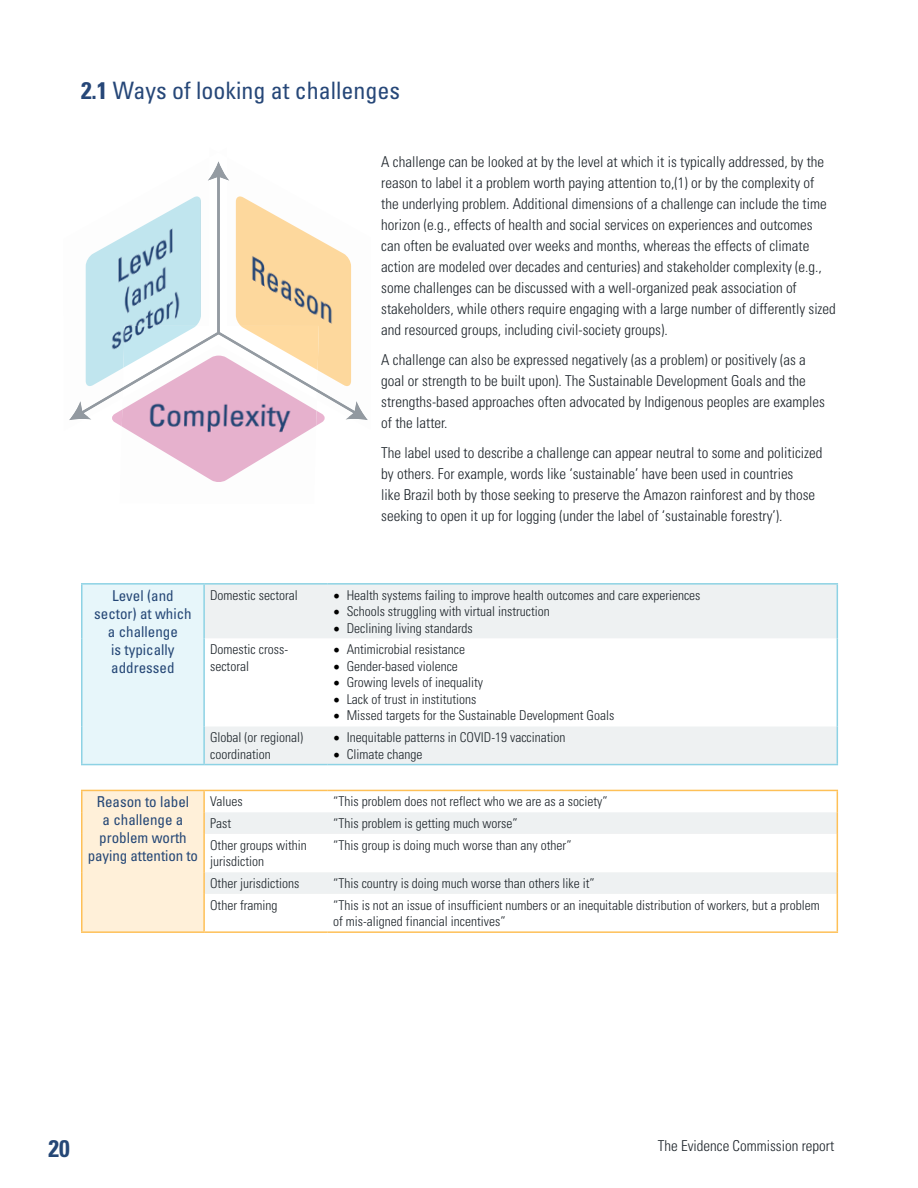
<style>
.page{position:relative;width:918px;height:1188px;background:#fff}
.page>*{position:absolute;margin:0;border:0;box-sizing:border-box;transform-origin:0 0}
.t1{font:condensed 24px "Univers LT Std";color:#264778}
.t2{font:700 condensed 24px "Univers";color:#254776}
.t3{font:300 condensed 15px/21px "Univers";color:#1e252b}
.t4{font:condensed 15px/18px "Univers";color:#254776;text-align:center}
.t5{font:300 condensed 13.5px/16.5px "Univers";color:#1e252b}
.s1{font-family:"Univers";font-weight:700}
.s2{font-family:"Minion Pro";font-weight:400;font-stretch:normal;font-size:18px;color:#000}
</style>
<div class="page">
<img style="left:129px;top:426px;width:180px;height:56px">
<img style="left:227px;top:201px;width:125px;height:229px">
<img style="left:236px;top:196px;width:115px;height:130px">
<img style="left:85px;top:264px;width:124px;height:167px">
<img style="left:86px;top:196px;width:115px;height:130px">
<img style="left:209px;top:161px;width:18px;height:19px">
<svg style="left:69px;top:326px;width:299px;height:100px"></svg>
<div style="left:82px;top:584px;width:122px;height:181px;background:#e7f6fa"></div>
<div style="left:205px;top:585px;width:632px;height:54px;background:#eef1f2"></div>
<svg style="left:205px;top:639px;width:632px;height:292px"></svg>
<div style="left:82px;top:790px;width:122px;height:142px;background:#fff0d9"></div>
<hr style="left:326px;top:765px;width:2px;height:25px;background:#fff">
<hr style="left:81px;top:585px;width:1px;height:54px;background:#8dd2e4">
<hr style="left:81px;top:639px;width:1px;height:87px;background:#8dd2e4">
<hr style="left:81px;top:726px;width:1px;height:38px;background:#8dd2e4">
<hr style="left:81px;top:583px;width:123px;height:2px;background:#8dd2e4">
<hr style="left:203px;top:585px;width:2px;height:54px;background:#8dd2e4">
<hr style="left:204px;top:583px;width:123px;height:2px;background:#8dd2e4">
<hr style="left:327px;top:583px;width:511px;height:2px;background:#8dd2e4">
<hr style="left:837px;top:585px;width:1px;height:54px;background:#8dd2e4">
<hr style="left:203px;top:639px;width:2px;height:87px;background:#8dd2e4">
<hr style="left:837px;top:639px;width:1px;height:87px;background:#8dd2e4">
<hr style="left:203px;top:726px;width:2px;height:38px;background:#8dd2e4">
<hr style="left:837px;top:726px;width:1px;height:38px;background:#8dd2e4">
<hr style="left:81px;top:764px;width:123px;height:1px;background:#8dd2e4">
<hr style="left:204px;top:764px;width:123px;height:1px;background:#8dd2e4">
<hr style="left:327px;top:764px;width:511px;height:1px;background:#8dd2e4">
<hr style="left:203px;top:791px;width:2px;height:21px;background:#fec057">
<hr style="left:203px;top:812px;width:2px;height:22px;background:#fec057">
<hr style="left:203px;top:834px;width:2px;height:38px;background:#fec057">
<hr style="left:203px;top:872px;width:2px;height:22px;background:#fec057">
<hr style="left:203px;top:894px;width:2px;height:37px;background:#fec057">
<hr style="left:81px;top:790px;width:123px;height:1px;background:#fec057">
<svg style="left:81px;top:765px;width:1px;height:69px"></svg>
<hr style="left:81px;top:834px;width:1px;height:38px;background:#fec057">
<svg style="left:81px;top:872px;width:1px;height:22px"></svg>
<hr style="left:81px;top:894px;width:1px;height:37px;background:#fec057">
<hr style="left:81px;top:931px;width:123px;height:2px;background:#fec057">
<hr style="left:204px;top:790px;width:123px;height:1px;background:#fec057">
<hr style="left:327px;top:790px;width:511px;height:1px;background:#fec057">
<svg style="left:837px;top:765px;width:1px;height:69px"></svg>
<hr style="left:837px;top:834px;width:1px;height:38px;background:#fec057">
<svg style="left:837px;top:872px;width:1px;height:22px"></svg>
<hr style="left:837px;top:894px;width:1px;height:37px;background:#fec057">
<hr style="left:204px;top:931px;width:123px;height:2px;background:#fec057">
<hr style="left:327px;top:931px;width:511px;height:2px;background:#fec057">
<h1 class="t1" style="left:81px;top:76px;width:321px"><span class="s1">2.1</span> Ways of looking at challenges</h1>
<p class="t3" style="left:381px;top:151px;width:456px">A challenge can be looked at by the level at which it is typically addressed, by the reason to label it a problem worth paying attention to,(1) or by the complexity of<br>the underlying problem. Additional dimensions of a challenge can include the time horizon (e.g., effects of health and social services on experiences and outcomes<br>can often be evaluated over weeks and months, whereas the effects of climate action are modeled over decades and centuries) and stakeholder complexity (e.g., some challenges can be discussed with a well-organized peak association of stakeholders, while others require engaging with a large number of differently sized and resourced groups, including civil-society groups).</p>
<p class="t3" style="left:381px;top:349px;width:445px">A challenge can also be expressed negatively (as a problem) or positively (as a goal or strength to be built upon). The Sustainable Development Goals and the strengths-based approaches often advocated by Indigenous peoples are examples of the latter.</p>
<p class="t3" style="left:381px;top:442px;width:443px">The label used to describe a challenge can appear neutral to some and politicized by others. For example, words like ‘sustainable’ have been used in countries<br>like Brazil both by those seeking to preserve the Amazon rainforest and by those seeking to open it up for logging (under the label of ‘sustainable forestry’).</p>
<p class="t4" style="left:94px;top:586px;width:99px">Level (and sector) at which a challenge<br>is typically addressed</p>
<p class="t5" style="left:210px;top:587px;width:89px">Domestic sectoral</p>
<p class="t5" style="left:333px;top:587px;width:369px"><span class="s2">•</span> Health systems failing to improve health outcomes and care experiences</p>
<p class="t5" style="left:333px;top:603px;width:218px"><span class="s2">•</span> Schools struggling with virtual instruction</p>
<p class="t5" style="left:333px;top:620px;width:141px"><span class="s2">•</span> Declining living standards</p>
<p class="t5" style="left:210px;top:641px;width:80px">Domestic cross&shy;sectoral</p>
<p class="t5" style="left:333px;top:641px;width:133px"><span class="s2">•</span> Antimicrobial resistance</p>
<p class="t5" style="left:333px;top:658px;width:126px"><span class="s2">•</span> Gender-based violence</p>
<p class="t5" style="left:333px;top:674px;width:151px"><span class="s2">•</span> Growing levels of inequality</p>
<p class="t5" style="left:333px;top:691px;width:145px"><span class="s2">•</span> Lack of trust in institutions</p>
<p class="t5" style="left:333px;top:707px;width:283px"><span class="s2">•</span> Missed targets for the Sustainable Development Goals</p>
<p class="t5" style="left:210px;top:729px;width:94px">Global (or regional) coordination</p>
<p class="t5" style="left:333px;top:729px;width:234px"><span class="s2">•</span> Inequitable patterns in COVID-19 vaccination</p>
<p class="t5" style="left:333px;top:746px;width:91px"><span class="s2">•</span> Climate change</p>
<p class="t4" style="left:88px;top:793px;width:112px">Reason to label<br>a challenge a problem worth paying attention to</p>
<p class="t5" style="left:210px;top:793px;width:34px">Values</p>
<p class="t5" style="left:333px;top:793px;width:276px">“This problem does not reflect who we are as a society”</p>
<p class="t5" style="left:210px;top:815px;width:22px">Past</p>
<p class="t5" style="left:333px;top:815px;width:186px">“This problem is getting much worse”</p>
<p class="t5" style="left:210px;top:837px;width:98px">Other groups within jurisdiction</p>
<p class="t5" style="left:333px;top:837px;width:240px">“This group is doing much worse than any other”</p>
<p class="t5" style="left:210px;top:875px;width:91px">Other jurisdictions</p>
<p class="t5" style="left:333px;top:875px;width:263px">“This country is doing much worse than others like it”</p>
<p class="t5" style="left:210px;top:897px;width:69px">Other framing</p>
<p class="t5" style="left:333px;top:897px;width:488px">“This is not an issue of insufficient numbers or an inequitable distribution of workers, but a problem of mis-aligned financial incentives”</p>
<h1 class="t2" style="left:49px;top:1134px;width:23px">20</h1>
<p class="t3" style="left:658px;top:1135px;width:178px">The Evidence Commission report</p>
</div>
